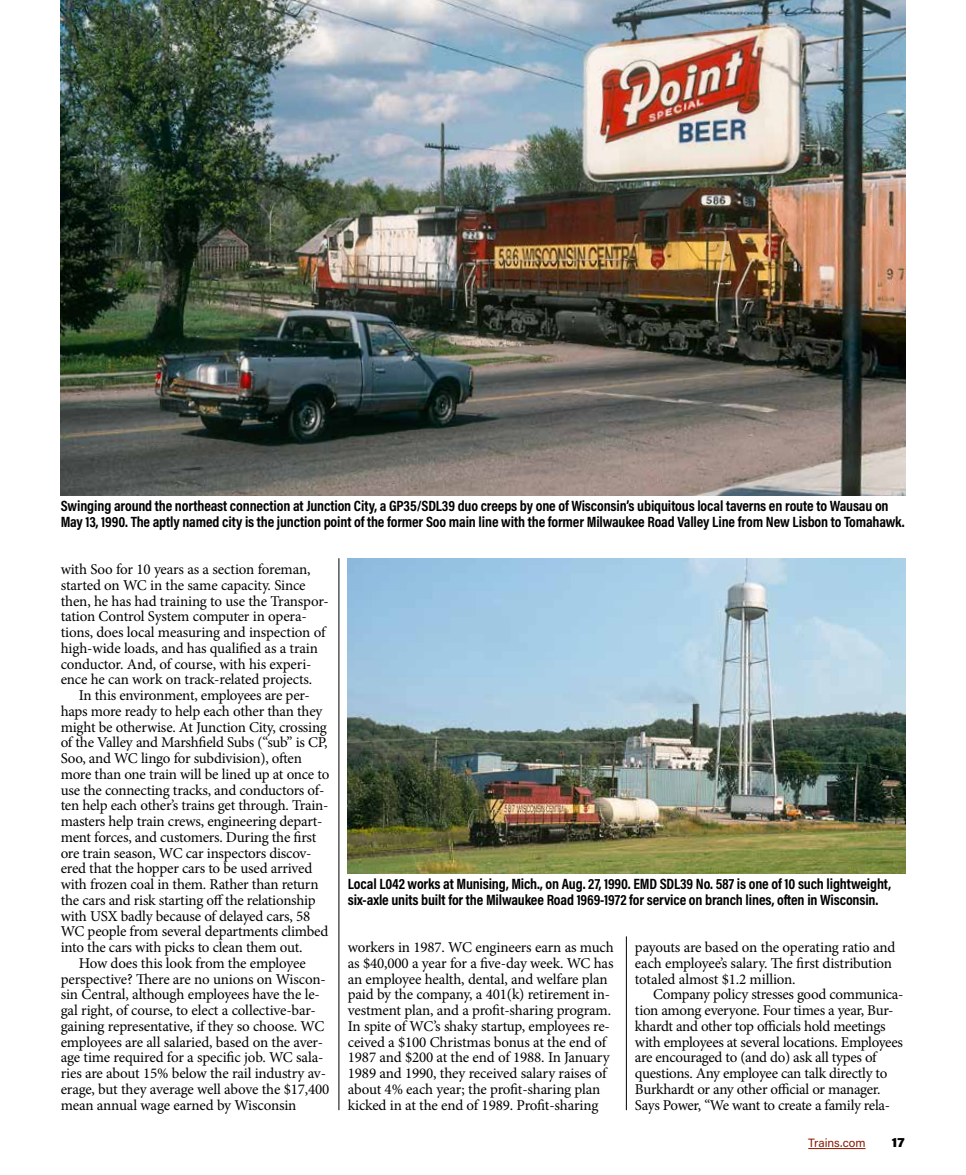
<style>
.page{position:relative;width:966px;height:1175px;background:#fff}
.page>*{position:absolute;margin:0;border:0;box-sizing:border-box;transform-origin:0 0}
.t1{font:15px/15.8px "Minion Pro";letter-spacing:-.015em;color:#000}
.t2{font:700 15px/15.8px "Acumin Pro Cond";letter-spacing:-.01em;color:#000}
.t3{font:900 13.5px "Acumin Pro";color:#000}
.t4{font:12px "Acumin Pro";color:#8a1b03}
</style>
<div class="page">
<hr style="left:808px;top:1148px;width:57px;height:1px;background:#8a1b03">
<hr style="left:338px;top:558px;width:1px;height:552px;background:#000">
<hr style="left:626px;top:936px;width:1px;height:174px;background:#000">
<img style="left:61px;top:0;width:844px;height:495px">
<img style="left:348px;top:558px;width:557px;height:315px">
<p class="t2" style="left:61px;top:497px;width:845px">Swinging around the northeast connection at Junction City, a GP35/SDL39 duo creeps by one of Wisconsin’s ubiquitous local taverns en route to Wausau on<br>May 13, 1990. The aptly named city is the junction point of the former Soo main line with the former Milwaukee Road Valley Line from New Lisbon to Tomahawk.</p>
<p class="t1" style="left:61px;top:561px;width:269px">with Soo for 10 years as a section foreman, started on WC in the same capacity. Since then, he has had training to use the Transpor&shy;tation Control System computer in opera&shy;tions, does local measuring and inspection of high-wide loads, and has qualified as a train conductor. And, of course, with his experi&shy;ence he can work on track-related projects.</p>
<p class="t1" style="left:79px;top:687px;width:232px">In this environment, employees are per-</p>
<p class="t1" style="left:61px;top:703px;width:263px">haps more ready to help each other than they</p>
<p class="t1" style="left:61px;top:719px;width:268px">might be otherwise. At Junction City, crossing</p>
<p class="t1" style="left:61px;top:734px;width:268px">of the Valley and Marshfield Subs (“sub” is CP,</p>
<p class="t1" style="left:61px;top:750px;width:243px">Soo, and WC lingo for subdivision), often</p>
<p class="t1" style="left:61px;top:766px;width:270px">more than one train will be lined up at once to</p>
<p class="t1" style="left:61px;top:782px;width:265px">use the connecting tracks, and conductors of-</p>
<p class="t1" style="left:61px;top:797px;width:269px">ten help each other’s trains get through. Train-</p>
<p class="t1" style="left:61px;top:813px;width:263px">masters help train crews, engineering depart-</p>
<p class="t1" style="left:61px;top:829px;width:257px">ment forces, and customers. During the first</p>
<p class="t1" style="left:61px;top:845px;width:252px">ore train season, WC car inspectors discov-</p>
<p class="t1" style="left:61px;top:860px;width:253px">ered that the hopper cars to be used arrived</p>
<p class="t1" style="left:61px;top:876px;width:259px">with frozen coal in them. Rather than return</p>
<p class="t1" style="left:61px;top:892px;width:256px">the cars and risk starting off the relationship</p>
<p class="t1" style="left:61px;top:908px;width:251px">with USX badly because of delayed cars, 58</p>
<p class="t1" style="left:61px;top:923px;width:269px">WC people from several departments climbed</p>
<p class="t1" style="left:61px;top:939px;width:243px">into the cars with picks to clean them out.</p>
<p class="t1" style="left:79px;top:955px;width:228px">How does this look from the employee</p>
<p class="t1" style="left:61px;top:971px;width:266px">perspective? There are no unions on Wiscon-</p>
<p class="t1" style="left:61px;top:986px;width:261px">sin Central, although employees have the le-</p>
<p class="t1" style="left:61px;top:1002px;width:257px">gal right, of course, to elect a collective-bar-</p>
<p class="t1" style="left:61px;top:1018px;width:265px">gaining representative, if they so choose. WC</p>
<p class="t1" style="left:61px;top:1034px;width:264px">employees are all salaried, based on the aver-</p>
<p class="t1" style="left:61px;top:1049px;width:264px">age time required for a specific job. WC sala-</p>
<p class="t1" style="left:61px;top:1065px;width:267px">ries are about 15% below the rail industry av-</p>
<p class="t1" style="left:61px;top:1081px;width:270px">erage, but they average well above the $17,400</p>
<p class="t1" style="left:61px;top:1097px;width:237px">mean annual wage earned by Wisconsin</p>
<p class="t2" style="left:348px;top:875px;width:544px">Local L042 works at Munising, Mich., on Aug. 27, 1990. EMD SDL39 No. 587 is one of 10 such lightweight, six-axle units built for the Milwaukee Road 1969-1972 for service on branch lines, often in Wisconsin.</p>
<p class="t1" style="left:348px;top:939px;width:267px">workers in 1987. WC engineers earn as much as $40,000 a year for a five-day week. WC has an employee health, dental, and welfare plan paid by the company, a 401(k) retirement in&shy;vestment plan, and a profit-sharing program.<br>In spite of WC’s shaky startup, employees re&shy;ceived a $100 Christmas bonus at the end of 1987 and $200 at the end of 1988. In January 1989 and 1990, they received salary raises of about 4% each year; the profit-sharing plan kicked in at the end of 1989. Profit-sharing</p>
<p class="t1" style="left:634px;top:939px;width:262px">payouts are based on the operating ratio and each employee’s salary. The first distribution totaled almost $1.2 million.</p>
<p class="t1" style="left:634px;top:986px;width:270px;text-indent:18px">Company policy stresses good communica&shy;tion among everyone. Four times a year, Bur&shy;khardt and other top officials hold meetings with employees at several locations. Employees are encouraged to (and do) ask all types of questions. Any employee can talk directly to Burkhardt or any other official or manager.<br>Says Power, “We want to create a family rela-</p>
<p class="t4" style="left:808px;top:1134px;width:59px">Trains.com</p>
<p class="t3" style="left:891px;top:1133px;width:14px">17</p>
</div>
